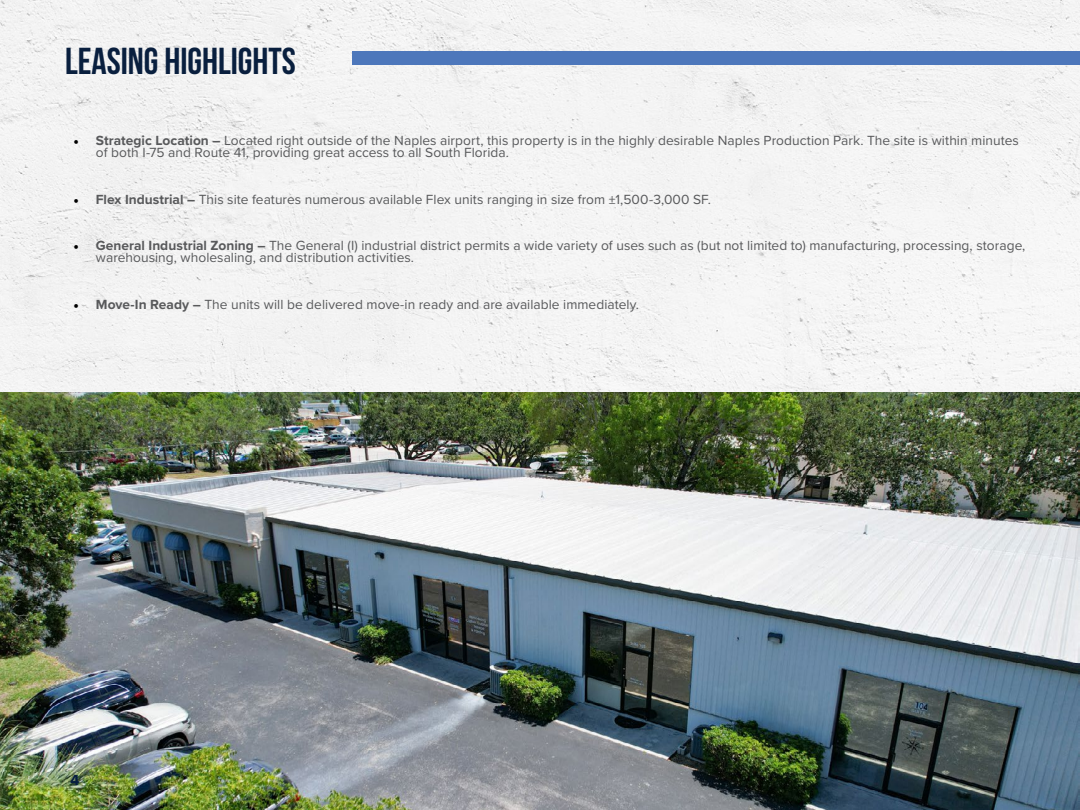
<style>
.page{position:relative;width:1080px;height:810px;background:#fff}
.page>*{position:absolute;margin:0;border:0;box-sizing:border-box;transform-origin:0 0}
.t1{font:700 37.5px "Bebas Neue";color:#091f3e}
.t2{font:700 15px "Futura PT";color:#071e3f}
.t3{font:13.75px/12.5px "Proxima Nova";letter-spacing:.005em;color:#58595b}
.s1{font-family:"Minion Pro";font-weight:700;color:#000}
.s2{font-weight:700}
</style>
<div class="page">
<div style="left:0;top:0;width:1080px;height:392px;background:#f3f3f3"></div>
<img style="left:0;top:392px;width:1080px;height:418px">
<div style="left:353px;top:52px;width:727px;height:13px;background:#4d77bb"></div>
<h1 class="t1" style="left:65px;top:40px;width:233px">LEASING HIGHLIGHTS</h1>
<p class="t3" style="left:96px;top:133px;width:924px;text-indent:-22px"><span class="s1">•</span> <span class="s2">Strategic Location –</span> Located right outside of the Naples airport, this property is in the highly desirable Naples Production Park. The site is within minutes of both I-75 and Route 41, providing great access to all South Florida.</p>
<p class="t3" style="left:73px;top:192px;width:639px"><span class="s1">•</span> <span class="s2">Flex Industrial –</span> This site features numerous available Flex units ranging in size from ±1,500-3,000 SF.</p>
<p class="t3" style="left:96px;top:238px;width:931px;text-indent:-22px"><span class="s1">•</span> <span class="s2">General Industrial Zoning –</span> The General (I) industrial district permits a wide variety of uses such as (but not limited to) manufacturing, processing, storage, warehousing, wholesaling, and distribution activities.</p>
<p class="t3" style="left:73px;top:297px;width:567px"><span class="s1">•</span> <span class="s2">Move-In Ready –</span> The units will be delivered move-in ready and are available immediately.</p>
<p class="t2" style="left:70px;top:770px;width:11px">4</p>
</div>
